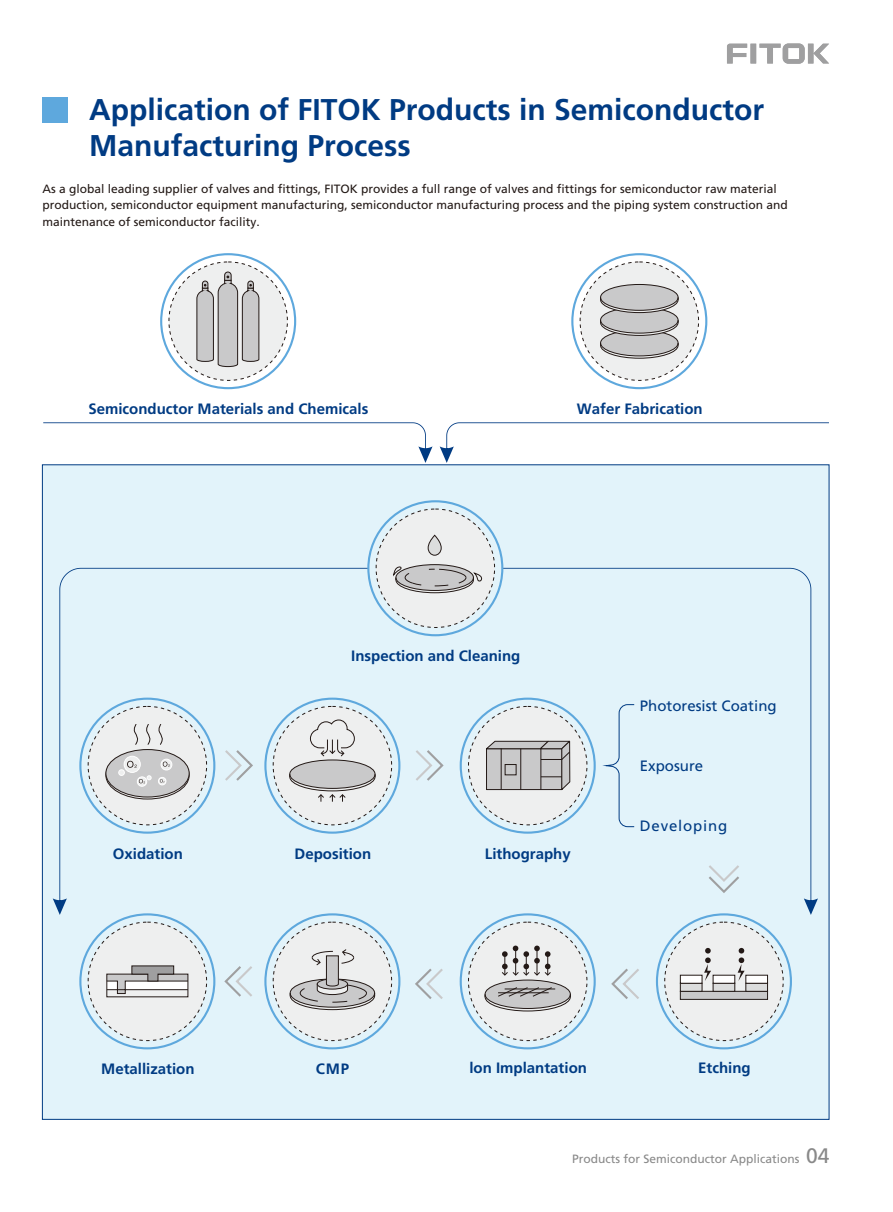
<style>
.page{position:relative;width:893px;height:1212px;background:#fff}
.page>*{position:absolute;margin:0;border:0;box-sizing:border-box;transform-origin:0 0}
.t1{font:700 30px/35.5px "Frutiger CE";color:#003b83}
.t2{font:700 15px "Frutiger CE";color:#003b83}
.t3{font:15px "Frutiger CE";color:#003b83}
.t4{font:15px "Frutiger CE";letter-spacing:.055em;color:#003b83}
.t5{font:12px/16.6px "Frutiger CE";color:#231916}
.t6{font:12px "Frutiger CE";color:#898989}
.s1{font-size:21px}
</style>
<div class="page">
<div style="left:42px;top:464px;width:787px;height:656px;background:#e2f3fa;border:1px solid #003b83"></div>
<svg style="left:503px;top:568px;width:315px;height:347px"></svg>
<svg style="left:53px;top:568px;width:315px;height:347px"></svg>
<svg style="left:727px;top:43px;width:102px;height:21px"></svg>
<div style="left:169px;top:261px;width:119px;height:120px;background:#eeefef;border:1px dashed #231916;border-radius:50%"></div>
<svg style="left:196px;top:272px;width:64px;height:95px"></svg>
<div style="left:580px;top:261px;width:119px;height:120px;background:#eeefef;border:1px dashed #231916;border-radius:50%"></div>
<svg style="left:600px;top:332px;width:78px;height:27px"></svg>
<div style="left:600px;top:330px;width:78px;height:26px;background:#c9c9ca;border:1px solid #231916;border-radius:50%"></div>
<svg style="left:600px;top:309px;width:78px;height:27px"></svg>
<div style="left:600px;top:307px;width:78px;height:26px;background:#c9c9ca;border:1px solid #231916;border-radius:50%"></div>
<svg style="left:600px;top:286px;width:78px;height:27px"></svg>
<div style="left:600px;top:284px;width:78px;height:27px;background:#c9c9ca;border:1px solid #231916;border-radius:50%"></div>
<svg style="left:43px;top:422px;width:390px;height:41px"></svg>
<svg style="left:440px;top:422px;width:389px;height:41px"></svg>
<div style="left:376px;top:509px;width:119px;height:119px;background:#eeefef;border:1px dashed #231916;border-radius:50%"></div>
<div style="left:664px;top:922px;width:120px;height:119px;background:#eeefef;border:1px dashed #231916;border-radius:50%"></div>
<svg style="left:395px;top:566px;width:79px;height:27px"></svg>
<svg style="left:395px;top:564px;width:79px;height:27px"></svg>
<svg style="left:427px;top:534px;width:15px;height:22px"></svg>
<svg style="left:473px;top:572px;width:10px;height:10px"></svg>
<svg style="left:393px;top:565px;width:29px;height:21px"></svg>
<svg style="left:428px;top:568px;width:39px;height:19px"></svg>
<svg style="left:223px;top:748px;width:32px;height:35px"></svg>
<svg style="left:416px;top:750px;width:28px;height:31px"></svg>
<svg style="left:706px;top:863px;width:35px;height:32px"></svg>
<div style="left:88px;top:706px;width:119px;height:119px;background:#eeefef;border:1px dashed #231916;border-radius:50%"></div>
<svg style="left:105px;top:751px;width:85px;height:48px"></svg>
<div style="left:105px;top:749px;width:85px;height:48px;background:#c9c9ca;border:1px solid #231916;border-radius:50%"></div>
<svg style="left:133px;top:724px;width:18px;height:21px"></svg>
<svg style="left:158px;top:724px;width:5px;height:21px"></svg>
<div style="left:124px;top:756px;width:17px;height:17px;background:#eeefef;border:1px solid #fff;border-radius:50%"></div>
<div style="left:161px;top:759px;width:11px;height:11px;background:#eeefef;border:1px solid #fff;border-radius:50%"></div>
<svg style="left:158px;top:777px;width:8px;height:8px"></svg>
<svg style="left:163px;top:761px;width:7px;height:6px"></svg>
<svg style="left:137px;top:777px;width:10px;height:9px"></svg>
<svg style="left:119px;top:761px;width:32px;height:22px"></svg>
<svg style="left:160px;top:779px;width:4px;height:3px"></svg>
<div style="left:273px;top:706px;width:119px;height:119px;background:#eeefef;border:1px dashed #231916;border-radius:50%"></div>
<svg style="left:289px;top:762px;width:86px;height:29px"></svg>
<div style="left:289px;top:759px;width:86px;height:30px;background:#c9c9ca;border:1px solid #231916;border-radius:50%"></div>
<svg style="left:310px;top:719px;width:45px;height:38px"></svg>
<svg style="left:318px;top:794px;width:28px;height:8px"></svg>
<svg style="left:599px;top:704px;width:36px;height:123px"></svg>
<div style="left:468px;top:706px;width:119px;height:119px;background:#eeefef;border:1px dashed #231916;border-radius:50%"></div>
<svg style="left:486px;top:740px;width:85px;height:51px"></svg>
<hr style="left:520px;top:749px;width:1px;height:40px;background:#231916">
<div style="left:468px;top:922px;width:119px;height:119px;background:#eeefef;border:1px dashed #231916;border-radius:50%"></div>
<div style="left:273px;top:922px;width:119px;height:119px;background:#eeefef;border:1px dashed #231916;border-radius:50%"></div>
<div style="left:88px;top:922px;width:119px;height:119px;background:#eeefef;border:1px dashed #231916;border-radius:50%"></div>
<div style="left:680px;top:991px;width:88px;height:9px;background:#c9c9ca;border:1px solid #231916"></div>
<div style="left:680px;top:983px;width:22px;height:9px;background:#dcdddd;border:1px solid #231916"></div>
<div style="left:680px;top:975px;width:22px;height:9px;background:#fff;border:1px solid #231916"></div>
<div style="left:713px;top:983px;width:22px;height:9px;background:#dcdddd;border:1px solid #231916"></div>
<div style="left:713px;top:975px;width:22px;height:9px;background:#fff;border:1px solid #231916"></div>
<div style="left:745px;top:983px;width:23px;height:9px;background:#dcdddd;border:1px solid #231916"></div>
<div style="left:745px;top:975px;width:23px;height:9px;background:#fff;border:1px solid #231916"></div>
<svg style="left:485px;top:982px;width:86px;height:29px"></svg>
<div style="left:485px;top:979px;width:86px;height:30px;background:#c9c9ca;border:1px solid #231916;border-radius:50%"></div>
<svg style="left:704px;top:948px;width:7px;height:33px"></svg>
<svg style="left:738px;top:948px;width:7px;height:33px"></svg>
<svg style="left:502px;top:945px;width:49px;height:31px"></svg>
<svg style="left:498px;top:987px;width:55px;height:10px"></svg>
<hr style="left:505px;top:988px;width:50px;height:1px;background:#231916">
<hr style="left:498px;top:992px;width:51px;height:1px;background:#231916">
<svg style="left:224px;top:966px;width:28px;height:31px"></svg>
<svg style="left:415px;top:968px;width:28px;height:31px"></svg>
<svg style="left:290px;top:981px;width:85px;height:29px"></svg>
<svg style="left:290px;top:978px;width:85px;height:29px"></svg>
<svg style="left:299px;top:949px;width:68px;height:54px"></svg>
<svg style="left:611px;top:968px;width:28px;height:31px"></svg>
<svg style="left:106px;top:965px;width:83px;height:29px"></svg>
<div style="left:42px;top:98px;width:26px;height:25px;background:#5ea8dd"></div>
<h1 class="t1" style="left:89px;top:94px;width:677px">Application of FITOK Products in Semiconductor<br>Manufacturing Process</h1>
<p class="t5" style="left:42px;top:181px;width:747px">As a global leading supplier of valves and fittings, FITOK provides a full range of valves and fittings for semiconductor raw material production, semiconductor equipment manufacturing, semiconductor manufacturing process and the piping system construction and maintenance of semiconductor facility.</p>
<p class="t2" style="left:88px;top:403px;width:282px">Semiconductor Materials and Chemicals</p>
<p class="t2" style="left:577px;top:403px;width:127px">Wafer Fabrication</p>
<p class="t2" style="left:351px;top:650px;width:171px">Inspection and Cleaning</p>
<p class="t2" style="left:113px;top:847px;width:72px">Oxidation</p>
<p class="t2" style="left:295px;top:847px;width:78px">Deposition</p>
<p class="t2" style="left:485px;top:847px;width:87px">Lithography</p>
<p class="t3" style="left:640px;top:700px;width:138px">Photoresist Coating</p>
<p class="t3" style="left:640px;top:760px;width:65px">Exposure</p>
<p class="t4" style="left:640px;top:820px;width:89px">Developing</p>
<p class="t2" style="left:101px;top:1063px;width:95px">Metallization</p>
<p class="t2" style="left:316px;top:1063px;width:35px">CMP</p>
<p class="t2" style="left:469px;top:1061px;width:119px">lon Implantation</p>
<p class="t2" style="left:698px;top:1061px;width:54px">Etching</p>
<p class="t6" style="left:572px;top:1154px;width:259px">Products for Semiconductor Applications <span class="s1">04</span></p>
</div>
